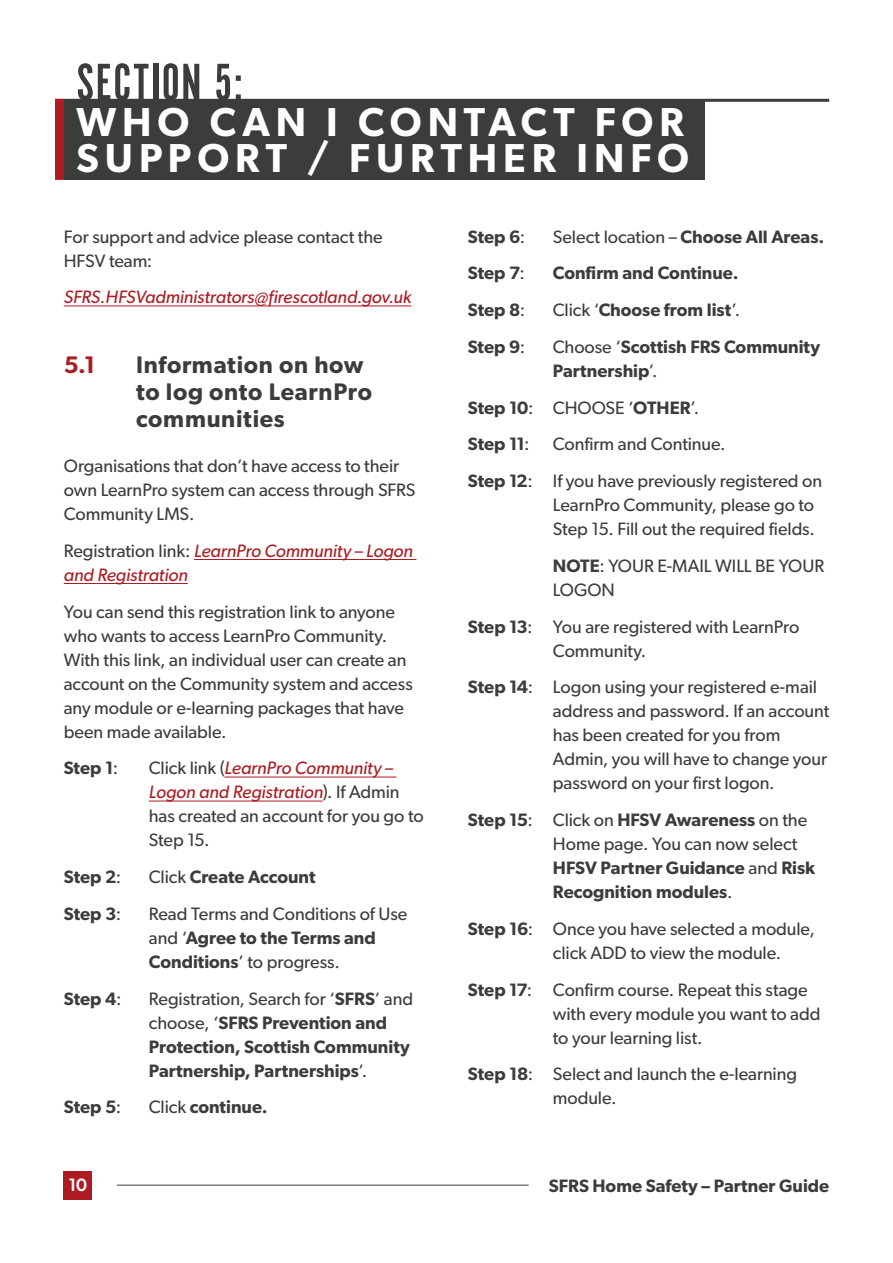
<style>
.page{position:relative;width:893px;height:1263px;background:#fff}
.page>*{position:absolute;margin:0;border:0;box-sizing:border-box;transform-origin:0 0}
.t1{font:54px "Alternate Got No 1 D";letter-spacing:.03em;color:#3c3c3b}
.t2{font:600 40.5px/36px "Gibson";letter-spacing:.15em;color:#fff}
.t3{font:600 24px/27px "Gibson";letter-spacing:.03em;color:#3c3c3b}
.t4{font:600 24px "Gibson";color:#ad1c23}
.t5{font:18px/24px "Gibson";letter-spacing:-.005em;color:#3c3c3b}
.t6{font:600 18px/24px "Gibson";color:#3c3c3b}
.t7{font:italic 18px/24px "Gibson";letter-spacing:-.005em;color:#ad1c23}
.t8{font:500 18px "Gibson";color:#fff}
.s1{font-style:normal;color:#3c3c3b}
.s2{font-weight:400}
.s3{font-style:italic;color:#ad1c23}
.s4{font-weight:600}
</style>
<div class="page">
<hr style="left:117px;top:1185px;width:412px;height:1px;background:#3c3c3b">
<div style="left:64px;top:99px;width:640px;height:81px;background:#3c3c3b"></div>
<div style="left:55px;top:99px;width:9px;height:81px;background:#ad1c23"></div>
<hr style="left:64px;top:99px;width:765px;height:3px;background:#3c3c3b">
<hr style="left:64px;top:306px;width:347px;height:1px;background:#ad1c23">
<hr style="left:194px;top:559px;width:222px;height:1px;background:#ad1c23">
<hr style="left:64px;top:583px;width:124px;height:1px;background:#ad1c23">
<hr style="left:224px;top:777px;width:172px;height:1px;background:#ad1c23">
<hr style="left:149px;top:801px;width:174px;height:1px;background:#ad1c23">
<div style="left:64px;top:1171px;width:28px;height:28px;background:#ad1c23"></div>
<h1 class="t1" style="left:77px;top:53px;width:168px">SECTION 5:</h1>
<h2 class="t2" style="left:77px;top:103px;width:614px">WHO CAN I CONTACT FOR<br>SUPPORT / FURTHER INFO</h2>
<p class="t5" style="left:64px;top:224px;width:320px">For support and advice please contact the<br>HFSV team:</p>
<p class="t7" style="left:64px;top:285px;width:349px">SFRS.HFSVadministrators@firescotland.gov.uk</p>
<h3 class="t4" style="left:64px;top:350px;width:33px">5.1</h3>
<h3 class="t3" style="left:136px;top:351px;width:237px">Information on how to log onto LearnPro communities</h3>
<p class="t5" style="left:64px;top:454px;width:353px">Organisations that don’t have access to their own LearnPro system can access through SFRS<br>Community LMS.</p>
<p class="t7" style="left:64px;top:538px;width:351px"><span class="s1">Registration link:</span> LearnPro Community – Logon and Registration</p>
<p class="t5" style="left:64px;top:599px;width:351px">You can send this registration link to anyone who wants to access LearnPro Community.<br>With this link, an individual user can create an account on the Community system and access any module or e-learning packages that have been made available.</p>
<p class="t6" style="left:64px;top:756px;width:56px">Step 1<span class="s2">:</span></p>
<p class="t5" style="left:149px;top:756px;width:276px">Click link (<span class="s3">LearnPro Community –<br>Logon and Registration</span>). If Admin has created an account for you go to<br>Step 15.</p>
<p class="t6" style="left:64px;top:864px;width:59px">Step 2<span class="s2">:</span></p>
<p class="t6" style="left:149px;top:864px;width:168px"><span class="s2">Click</span> Create Account</p>
<p class="t6" style="left:64px;top:901px;width:59px">Step 3<span class="s2">:</span></p>
<p class="t5" style="left:149px;top:901px;width:260px">Read Terms and Conditions of Use and ‘<span class="s4">Agree to the Terms and<br>Conditions</span>’ to progress.</p>
<p class="t6" style="left:64px;top:986px;width:59px">Step 4<span class="s2">:</span></p>
<p class="t6" style="left:149px;top:986px;width:266px"><span class="s2">Registration, Search for ‘</span>SFRS<span class="s2">’ and choose, ‘</span>SFRS Prevention and<br>Protection, Scottish Community<br>Partnership, Partnerships<span class="s2">’.</span></p>
<p class="t6" style="left:64px;top:1095px;width:59px">Step 5<span class="s2">:</span></p>
<p class="t6" style="left:149px;top:1095px;width:120px"><span class="s2">Click</span> continue.</p>
<p class="t8" style="left:68px;top:1174px;width:20px">10</p>
<p class="t6" style="left:468px;top:224px;width:59px">Step 6<span class="s2">:</span></p>
<p class="t5" style="left:553px;top:224px;width:273px">Select location – <span class="s4">Choose All Areas.</span></p>
<p class="t6" style="left:468px;top:261px;width:59px">Step 7<span class="s2">:</span></p>
<p class="t6" style="left:553px;top:261px;width:187px">Confirm and Continue.</p>
<p class="t6" style="left:468px;top:297px;width:59px">Step 8<span class="s2">:</span></p>
<p class="t6" style="left:553px;top:297px;width:189px"><span class="s2">Click ‘</span>Choose from list<span class="s2">’.</span></p>
<p class="t6" style="left:468px;top:334px;width:59px">Step 9<span class="s2">:</span></p>
<p class="t6" style="left:553px;top:334px;width:269px"><span class="s2">Choose ‘</span>Scottish FRS Community<br>Partnership<span class="s2">’.</span></p>
<p class="t6" style="left:468px;top:388px;width:233px;line-height:36.8px">Step 10<span class="s2">: CHOOSE ‘</span>OTHER<span class="s2">’.<br></span>Step 11<span class="s2">:</span></p>
<p class="t5" style="left:468px;top:425px;width:356px;line-height:36.8px;text-indent:85px">Confirm and Continue.<br><span class="s4">Step 12</span>: If you have previously registered on</p>
<p class="t5" style="left:553px;top:493px;width:264px">LearnPro Community, please go to<br>Step 15. Fill out the required fields.</p>
<p class="t5" style="left:553px;top:553px;width:273px"><span class="s4">NOTE</span>: YOUR E-MAIL WILL BE YOUR<br>LOGON</p>
<p class="t5" style="left:553px;top:614px;width:248px;text-indent:-85px"><span class="s4">Step 13</span>: You are registered with LearnPro<br>Community.</p>
<p class="t5" style="left:553px;top:675px;width:278px;text-indent:-85px"><span class="s4">Step 14</span>: Logon using your registered e-mail address and password. If an account has been created for you from Admin, you will have to change your password on your first logon.</p>
<p class="t6" style="left:553px;top:807px;width:264px;text-indent:-85px">Step 15<span class="s2">: Click on</span> HFSV Awareness <span class="s2">on the<br>Home page. You can now select<br></span>HFSV Partner Guidance <span class="s2">and</span> Risk<br>Recognition modules<span class="s2">.</span></p>
<p class="t5" style="left:553px;top:916px;width:264px;text-indent:-85px"><span class="s4">Step 16</span>: Once you have selected a module, click ADD to view the module.</p>
<p class="t5" style="left:553px;top:977px;width:269px;text-indent:-85px"><span class="s4">Step 17</span>: Confirm course. Repeat this stage with every module you want to add to your learning list.</p>
<p class="t5" style="left:553px;top:1062px;width:246px;text-indent:-85px"><span class="s4">Step 18</span>: Select and launch the e-learning module.</p>
<p class="t6" style="left:549px;top:1174px;width:282px">SFRS Home Safety – Partner Guide</p>
</div>
